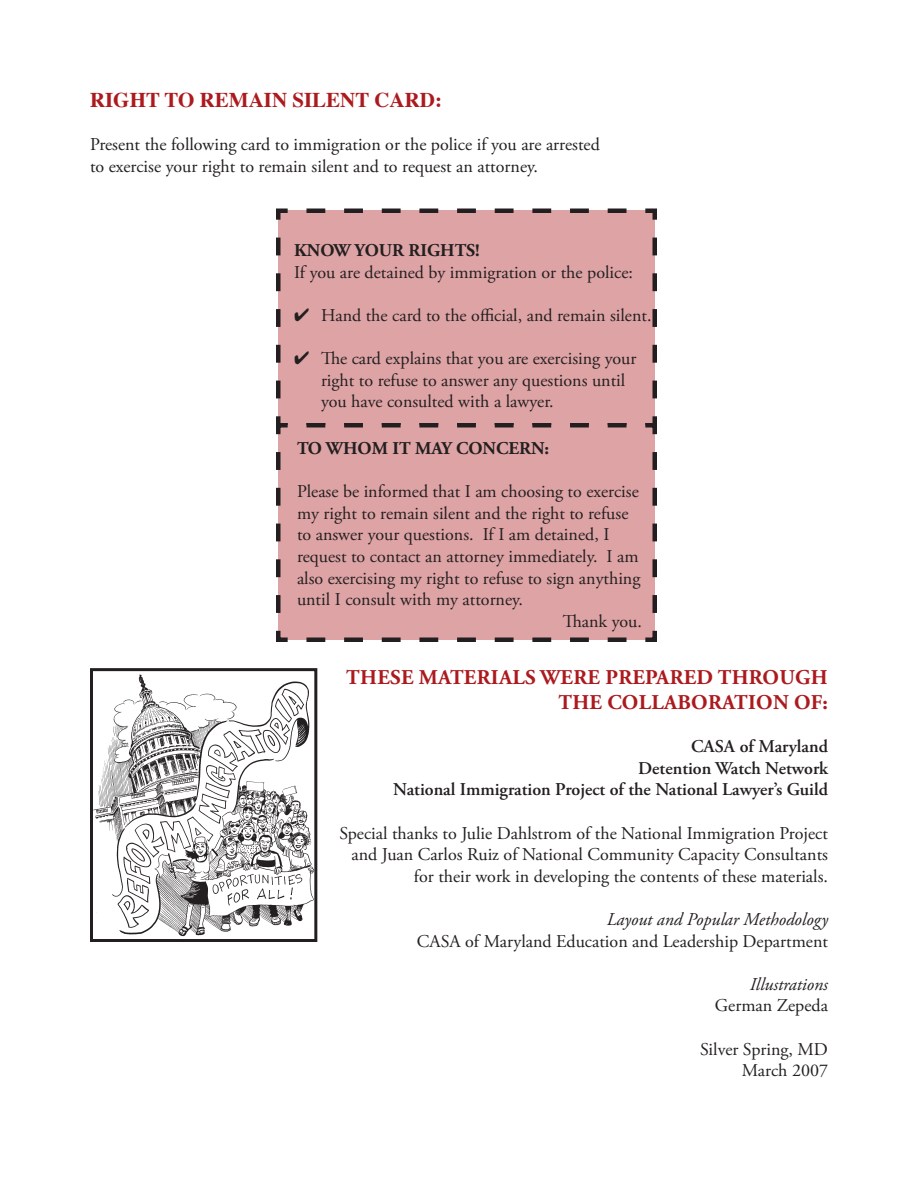
<style>
.page{position:relative;width:918px;height:1188px;background:#fff}
.page>*{position:absolute;margin:0;border:0;box-sizing:border-box;transform-origin:0 0}
.Heading_2{font:700 21px "Adobe Garamond Pro";letter-spacing:.015em;color:#ac1a1e}
.Heading_2-2{font:700 21px "Times";color:#ac1a1e}
.Bubble_Text{font:18px/21.6px "Adobe Garamond Pro";color:#231f20}
.Main_Text{font:18px "Adobe Garamond Pro";color:#231f20}
.t1{font:600 18px "Adobe Garamond Pro";color:#231f20}
.t2{font:italic 18px "Adobe Garamond Pro";color:#231f20}
.Bubble_Text-2{font:700 18px "Adobe Garamond Pro";color:#231f20}
</style>
<div class="page">
<img style="left:94px;top:674px;width:219px;height:263px">
<div style="left:90px;top:668px;width:227px;height:274px;border:3px solid #231f20"></div>
<div style="left:276px;top:208px;width:381px;height:213px;background:#dea3a5"></div>
<div style="left:276px;top:421px;width:381px;height:221px;background:#dea3a5"></div>
<svg style="left:295px;top:308px;width:14px;height:13px"></svg>
<svg style="left:295px;top:351px;width:14px;height:13px"></svg>
<p class="Heading_2-2" style="left:90px;top:80px;width:40px">RIGHT</p>
<p class="Heading_2-2" style="left:165px;top:80px;width:53px">TO REMA</p>
<p class="Heading_2-2" style="left:264px;top:80px;width:64px">IN SILENT</p>
<p class="Heading_2-2" style="left:374px;top:80px;width:16px">CARD</p>
<p class="Heading_2-2" style="left:435px;top:80px;width:8px">:</p>
<p class="Main_Text" style="left:90px;top:134px;width:511px">Present the following card to immigration or the police if you are arrested</p>
<p class="Main_Text" style="left:90px;top:156px;width:449px">to exercise your right to remain silent and to request an attorney.</p>
<p class="Bubble_Text-2" style="left:294px;top:240px;width:187px">KNOW YOUR RIGHTS!</p>
<p class="Bubble_Text" style="left:294px;top:262px;width:340px">If you are detained by immigration or the police:</p>
<p class="Bubble_Text" style="left:321px;top:305px;width:332px">Hand the card to the official, and remain silent.</p>
<p class="Bubble_Text" style="left:321px;top:348px;width:317px">The card explains that you are exercising your right to refuse to answer any questions until you have consulted with a lawyer.</p>
<p class="Bubble_Text-2" style="left:297px;top:438px;width:254px">TO WH OM IT MAY CONCERN:</p>
<p class="Bubble_Text" style="left:297px;top:481px;width:345px">Please be informed that I am choosing to exercise my right to remain silent and the right to refuse to answer your questions. If I am detained, I request to contact an attorney immediately. I am also exercising my right to refuse to sign anything until I consult with my attorney.</p>
<p class="Bubble_Text" style="left:563px;top:611px;width:81px">Thank you.</p>
<p class="Heading_2" style="left:346px;top:665px;width:45px">THESE</p>
<p class="Heading_2" style="left:419px;top:665px;width:14px">MATERIALS</p>
<p class="Heading_2" style="left:540px;top:665px;width:35px">WERE</p>
<p class="Heading_2" style="left:605px;top:665px;width:14px">PREPARE</p>
<p class="Heading_2" style="left:697px;top:665px;width:69px">D THROUG</p>
<p class="Heading_2" style="left:811px;top:665px;width:18px">H</p>
<p class="Heading_2" style="left:559px;top:690px;width:64px">THECOLLA</p>
<p class="Heading_2" style="left:678px;top:690px;width:29px">BORATION</p>
<p class="Heading_2" style="left:794px;top:690px;width:35px">OF :</p>
<p class="t1" style="left:691px;top:736px;width:138px">CASA of Maryland</p>
<p class="t1" style="left:638px;top:758px;width:191px">Detention Watch Network</p>
<p class="t1" style="left:393px;top:779px;width:436px">National Immigration Project of the National Lawyer’s Guild</p>
<p class="Bubble_Text" style="left:339px;top:823px;width:490px;text-align:right">Special thanks to Julie Dahlstrom of the National Immigration Project and Juan Carlos Ruiz of National Community Capacity Consultants for their work in developing the contents of these materials.</p>
<p class="t2" style="left:607px;top:908px;width:223px">Layout and Popular Methodology</p>
<p class="Bubble_Text" style="left:417px;top:931px;width:413px">CASA of Maryland Education and Leadership Department</p>
<p class="t2" style="left:750px;top:973px;width:80px">Illustrations</p>
<p class="Bubble_Text" style="left:715px;top:996px;width:115px">German Zepeda</p>
<p class="Bubble_Text" style="left:700px;top:1039px;width:129px">Silver Spring, MD</p>
<p class="Bubble_Text" style="left:742px;top:1060px;width:88px">March 2007</p>
</div>
